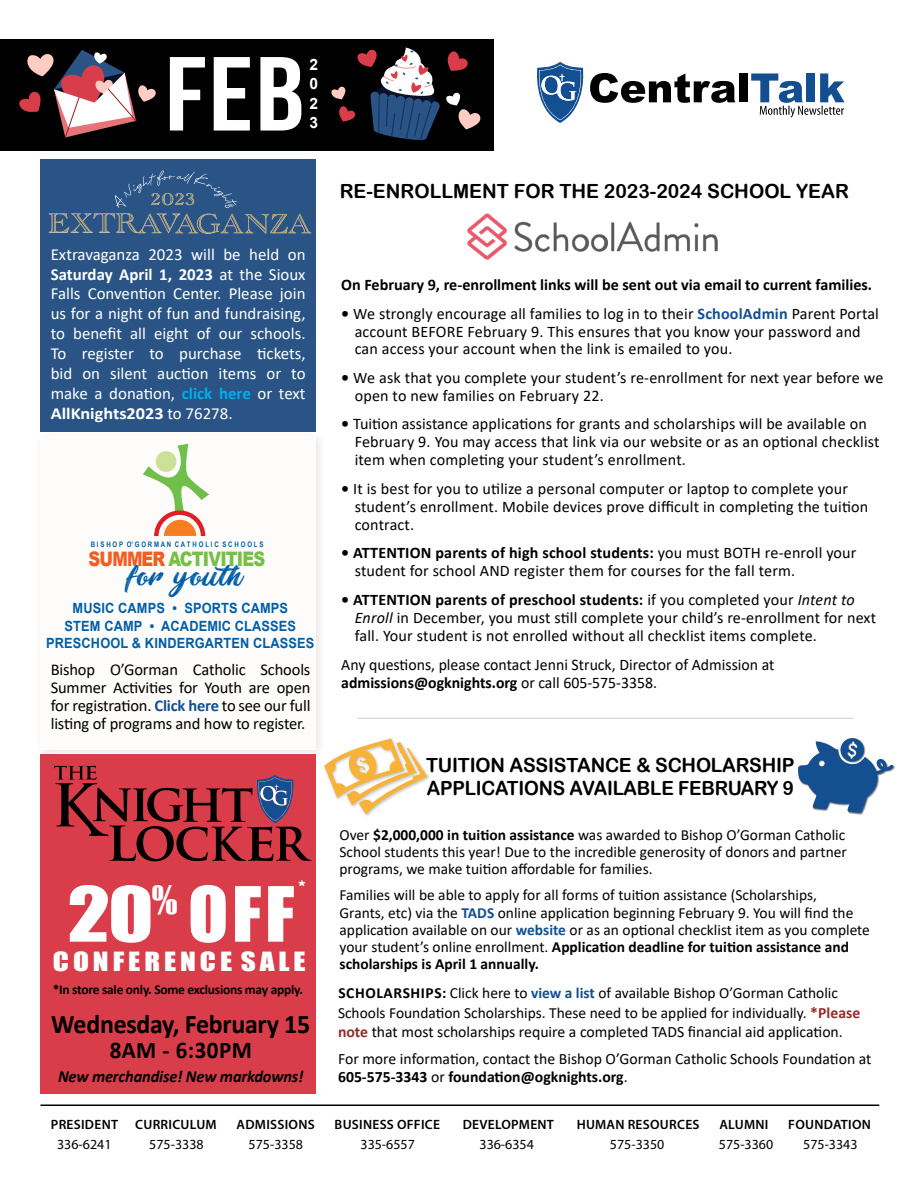
<style>
.page{position:relative;width:918px;height:1188px;background:#fff}
.page>*{position:absolute;margin:0;border:0;box-sizing:border-box;transform-origin:0 0}
.t1{font:700 105px "Bebas Neue";color:#fff;scale:1.15 1}
.t2{font:70.35px "Impact";color:#fff;scale:1.2 1}
.t3{font:30.3px "Barbershop in Thailand";color:#005ea8}
.t4{font:700 27px "Calibri";letter-spacing:-.01em;color:#000;scale:.96 1}
.t5{font:25.65px "Impact";color:#fff;scale:1.05 1}
.t6{font:24.3px "Impact";color:#fff;scale:1.2 1}
.t7{font:700 24px "Calibri";letter-spacing:.02em;color:#000;scale:.96 1}
.t8{font:900 19.95px "Arial";letter-spacing:-.05em;color:#75c047;scale:.82 1}
.t9{font:19.5px/23.7px "Arial Rounded MT Bold";letter-spacing:-.01em;color:#000}
.t10{font:italic 700 16.95px "Calibri";letter-spacing:-.01em;color:#000}
.t11{font:16.8px/19.8px "Calibri";color:#fff;text-align:justify}
.t12{font:16.5px/18px "Calibri";letter-spacing:-.01em;color:#000;text-align:justify}
.t13{font:16.2px/18px "Calibri";letter-spacing:.01em;color:#000}
.t14{font:700 16.2px "Calibri";color:#000}
.t15{font:15.75px/27px "Calibri";color:#000}
.t16{font:700 15.75px "Calibri";color:#000}
.t17{font:700 15.6px/19.5px "Arial";color:#fff;text-align:justify}
.t18{font:15.45px/17.2px "Calibri";color:#000}
.t19{font:700 14.1px/17.1px "Arial";letter-spacing:.01em;color:#005ea8;text-align:center;scale:.91 1}
.t20{font:13.95px "Myriad Pro";color:#000}
.t21{font:600 13.5px "Myriad Pro";letter-spacing:.02em;color:#000}
.t22{font:700 13.5px "Calibri";letter-spacing:-.02em;color:#000}
.t23{font:700 7.65px "Arial Narrow";color:#005ea8}
.s1{font-weight:700}
.s2{font-weight:700;color:#00aeef}
.s3{color:#f15e22}
.s4{font-weight:700;color:#134f90}
.s5{font-style:italic}
.s6{font-weight:700;color:#145091}
.s7{font-weight:700;font-size:15.75px;color:#942b2a}
.s8{font-weight:700;color:#942b2a}
.s9{font-weight:400}
</style>
<div class="page">
<div style="left:40px;top:159px;width:276px;height:273px;background:#295485"></div>
<div style="left:34px;top:430px;width:293px;height:330px;background:#000;opacity:.1"></div>
<div style="left:40px;top:436px;width:276px;height:314px;background:#fefcfa"></div>
<div style="left:0;top:39px;width:493px;height:111px;background:#000"></div>
<hr style="left:40px;top:1105px;width:839px;height:1px;background:#000">
<div style="left:739px;top:73px;width:8px;height:29px;background:#000"></div>
<svg style="left:751px;top:73px;width:94px;height:45px"></svg>
<svg style="left:537px;top:62px;width:198px;height:61px"></svg>
<img style="left:468px;top:214px;width:250px;height:45px">
<hr style="left:357px;top:718px;width:496px;height:1px;background:#cbcdce">
<svg style="left:19px;top:50px;width:137px;height:88px"></svg>
<svg style="left:331px;top:47px;width:150px;height:94px"></svg>
<div style="left:323px;top:737px;width:108px;height:81px;background:#fff"></div>
<svg style="left:324px;top:738px;width:103px;height:76px"></svg>
<div style="left:798px;top:738px;width:97px;height:76px;background:#000;opacity:.5"></div>
<svg style="left:798px;top:738px;width:95px;height:75px"></svg>
<svg style="left:49px;top:170px;width:262px;height:64px"></svg>
<svg style="left:143px;top:444px;width:66px;height:92px"></svg>
<div style="left:40px;top:755px;width:276px;height:339px;background:#d93d4a"></div>
<svg style="left:54px;top:766px;width:258px;height:95px"></svg>
<h1 class="t1" style="left:165px;top:37px;width:123px">FEB</h1>
<p class="t17" style="left:309px;top:55px;width:10px">2<br>0<br>2<br>3</p>
<p class="t11" style="left:51px;top:244px;width:256px">Extravaganza 2023 will be held on <span class="s1">Saturday April 1, 2023</span> at the Sioux Falls Convention Center. Please join us for a night of fun and fundraising, to benefit all eight of our schools.<br>To register to purchase tickets, bid on silent auction items or to make a donation, <span class="s2">click here</span> or text <span class="s1">AllKnights2023</span> to 76278.</p>
<p class="t23" style="left:91px;top:539px;width:174px">B I S H O P O’ G O R M A N C A T H O L I C S C H O O L S</p>
<p class="t8" style="left:89px;top:545px;width:217px"><span class="s3">SUMMER</span> ACTIVITIES</p>
<h3 class="t3" style="left:129px;top:557px;width:118px">for youth</h3>
<p class="t19" style="left:46px;top:600px;width:296px">MUSIC CAMPS • SPORTS CAMPS<br>STEM CAMP • ACADEMIC CLASSES<br>PRESCHOOL &amp; KINDERGARTEN CLASSES</p>
<p class="t12" style="left:51px;top:661px;width:261px">Bishop O’Gorman Catholic Schools Summer Activities for Youth are open for registration. <span class="s4">Click here</span> to see our full listing of programs and how to register.</p>
<h3 class="t5" style="left:298px;top:871px;width:9px">*</h3>
<h2 class="t2" style="left:68px;top:860px;width:191px">20<sup>%</sup> OFF</h2>
<h3 class="t6" style="left:53px;top:943px;width:212px">C O N F E R E N C E S A L E</h3>
<p class="t22" style="left:53px;top:980px;width:252px">*In store sale only. Some exclusions may apply.</p>
<h3 class="t4" style="left:51px;top:1005px;width:271px">Wednesday, February 15</h3>
<h3 class="t7" style="left:110px;top:1033px;width:150px">8AM - 6:30PM</h3>
<p class="t10" style="left:58px;top:1065px;width:247px">New merchandise! New markdowns!</p>
<p class="t9" style="left:340px;top:179px;width:511px">RE-ENROLLMENT FOR THE 2023-2024 SCHOOL YEAR</p>
<p class="t14" style="left:341px;top:273px;width:532px">On February 9, re-enrollment links will be sent out via email to current families.</p>
<p class="t13" style="left:355px;top:304px;width:526px;text-indent:-13px"><span class="s1">•</span> We strongly encourage all families to log in to their <span class="s4">SchoolAdmin</span> Parent Portal account BEFORE February 9. This ensures that you know your password and can access your account when the link is emailed to you.</p>
<p class="t13" style="left:355px;top:368px;width:530px;text-indent:-13px"><span class="s1">•</span> We ask that you complete your student’s re-enrollment for next year before we open to new families on February 22.</p>
<p class="t13" style="left:355px;top:415px;width:526px;text-indent:-13px"><span class="s1">•</span> Tuition assistance applications for grants and scholarships will be available on<br>February 9. You may access that link via our website or as an optional checklist item when completing your student’s enrollment.</p>
<p class="t13" style="left:355px;top:479px;width:515px;text-indent:-13px"><span class="s1">•</span> It is best for you to utilize a personal computer or laptop to complete your student’s enrollment. Mobile devices prove difficult in completing the tuition contract.</p>
<p class="t13" style="left:355px;top:544px;width:503px;text-indent:-14px"><span class="s1">• ATTENTION parents of high school students:</span> you must BOTH re-enroll your student for school AND register them for courses for the fall term.</p>
<p class="t13" style="left:355px;top:590px;width:523px;text-indent:-14px"><span class="s1">• ATTENTION parents of preschool students:</span> if you completed your <span class="s5">Intent to<br>Enroll</span> in December, you must still complete your child’s re-enrollment for next fall. Your student is not enrolled without all checklist items complete.</p>
<p class="t13" style="left:341px;top:655px;width:435px">Any questions, please contact Jenni Struck, Director of Admission at <span class="s1">admissions@ogknights.org</span> or call 605-575-3358.</p>
<p class="t9" style="left:426px;top:753px;width:370px">TUITION ASSISTANCE &amp; SCHOLARSHIP<br>APPLICATIONS AVAILABLE FEBRUARY 9</p>
<p class="t18" style="left:340px;top:826px;width:509px;text-align:justify">Over <span class="s1">$2,000,000 in tuition assistance</span> was awarded to Bishop O’Gorman Catholic School students this year! Due to the incredible generosity of donors and partner programs, we make tuition affordable for families.</p>
<p class="t18" style="left:340px;top:886px;width:532px">Families will be able to apply for all forms of tuition assistance (Scholarships,<br>Grants, etc) via the <span class="s6">TADS</span> online application beginning February 9. You will find the application available on our <span class="s4">website</span> or as an optional checklist item as you complete your student’s online enrollment. <span class="s1">Application deadline for tuition assistance and scholarships is April 1 annually.</span></p>
<p class="t18" style="left:338px;top:983px;width:524px;line-height:19.5px"><span class="s1">SCHOLARSHIPS:</span> Click here to <span class="s4">view a list</span> of available Bishop O’Gorman Catholic<br>Schools Foundation Scholarships. These need to be applied for individually. <span class="s7">*Please</span></p>
<p class="t15" style="left:338px;top:1018px;width:535px"><span class="s8">note</span> that most scholarships require a completed TADS financial aid application.<br>For more information, contact the Bishop O’Gorman Catholic Schools Foundation at</p>
<p class="t16" style="left:338px;top:1066px;width:291px">605-575-3343 <span class="s9">or</span> foundation@ogknights.org<span class="s9">.</span></p>
<p class="t21" style="left:51px;top:1116px;width:69px">PRESIDENT</p>
<p class="t21" style="left:135px;top:1116px;width:83px">CURRICULUM</p>
<p class="t21" style="left:237px;top:1116px;width:80px">ADMISSIONS</p>
<p class="t21" style="left:335px;top:1116px;width:107px">BUSINESS OFFICE</p>
<p class="t21" style="left:463px;top:1116px;width:93px">DEVELOPMENT</p>
<p class="t21" style="left:577px;top:1116px;width:124px">HUMAN RESOURCES</p>
<p class="t21" style="left:719px;top:1116px;width:50px">ALUMNI</p>
<p class="t21" style="left:788px;top:1116px;width:84px">FOUNDATION</p>
<p class="t20" style="left:57px;top:1136px;width:56px">336-6241</p>
<p class="t20" style="left:149px;top:1136px;width:56px">575-3338</p>
<p class="t20" style="left:249px;top:1136px;width:56px">575-3358</p>
<p class="t20" style="left:361px;top:1136px;width:56px">335-6557</p>
<p class="t20" style="left:480px;top:1136px;width:56px">336-6354</p>
<p class="t20" style="left:610px;top:1136px;width:56px">575-3350</p>
<p class="t20" style="left:719px;top:1136px;width:56px">575-3360</p>
<p class="t20" style="left:803px;top:1136px;width:56px">575-3343</p>
</div>
